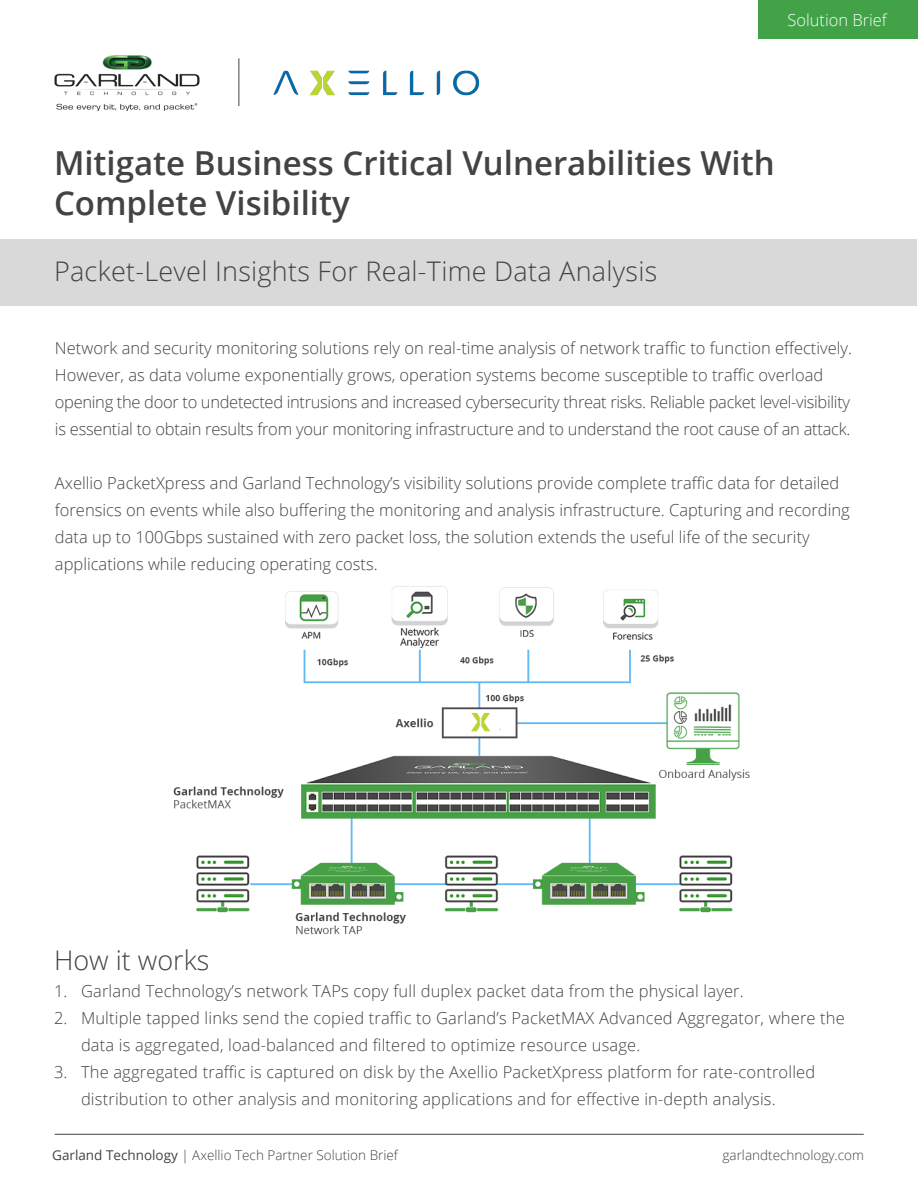
<style>
.page{position:relative;width:918px;height:1188px;background:#fff}
.page>*{position:absolute;margin:0;border:0;box-sizing:border-box;transform-origin:0 0}
.t1{font:600 33px/39.6px "Open Sans";color:#434343}
.t2{font:300 27px "Open Sans";letter-spacing:.01em;color:#434343}
.t3{font:300 16.5px/27px "Open Sans";color:#434343}
.t4{font:300 16.5px "Open Sans";color:#fff}
.t5{font:300 13.5px "Open Sans";color:#434343}
.s1{font-weight:400}
</style>
<div class="page">
<img style="left:55px;top:55px;width:145px;height:56px">
<hr style="left:238px;top:58px;width:1px;height:48px;background:#434343">
<img style="left:273px;top:70px;width:206px;height:26px">
<hr style="left:55px;top:1134px;width:809px;height:1px;background:#434343">
<div style="left:759px;top:0;width:159px;height:39px;background:#41a247"></div>
<div style="left:0;top:239px;width:916px;height:66px;background:#d8d9d8"></div>
<img style="left:173px;top:586px;width:577px;height:349px">
<p class="t4" style="left:787px;top:9px;width:101px">Solution Brief</p>
<p class="t1" style="left:54px;top:143px;width:722px">Mitigate Business Critical Vulnerabilities With<br>Complete Visibility</p>
<p class="t2" style="left:54px;top:253px;width:605px">Packet-Level Insights For Real-Time Data Analysis</p>
<p class="t3" style="left:55px;top:334px;width:799px">Network and security monitoring solutions rely on real-time analysis of network traffic to function effectively.<br>However, as data volume exponentially grows, operation systems become susceptible to traffic overload opening the door to undetected intrusions and increased cybersecurity threat risks. Reliable packet level-visibility is essential to obtain results from your monitoring infrastructure and to understand the root cause of an attack.</p>
<p class="t3" style="left:55px;top:469px;width:796px">Axellio PacketXpress and Garland Technology’s visibility solutions provide complete traffic data for detailed forensics on events while also buffering the monitoring and analysis infrastructure. Capturing and recording data up to 100Gbps sustained with zero packet loss, the solution extends the useful life of the security applications while reducing operating costs.</p>
<p class="t2" style="left:54px;top:942px;width:157px">How it works</p>
<p class="t3" style="left:54px;top:977px;width:691px">1. Garland Technology’s network TAPs copy full duplex packet data from the physical layer.</p>
<p class="t3" style="left:81px;top:1004px;width:765px;text-indent:-27px">2. Multiple tapped links send the copied traffic to Garland’s PacketMAX Advanced Aggregator, where the data is aggregated, load-balanced and filtered to optimize resource usage.</p>
<p class="t3" style="left:81px;top:1058px;width:736px;text-indent:-27px">3. The aggregated traffic is captured on disk by the Axellio PacketXpress platform for rate-controlled distribution to other analysis and monitoring applications and for effective in-depth analysis.</p>
<p class="t5" style="left:52px;top:1146px;width:347px"><span class="s1">Garland Technology</span> | Axellio Tech Partner Solution Brief</p>
<p class="t5" style="left:723px;top:1146px;width:143px">garlandtechnology.com</p>
</div>
